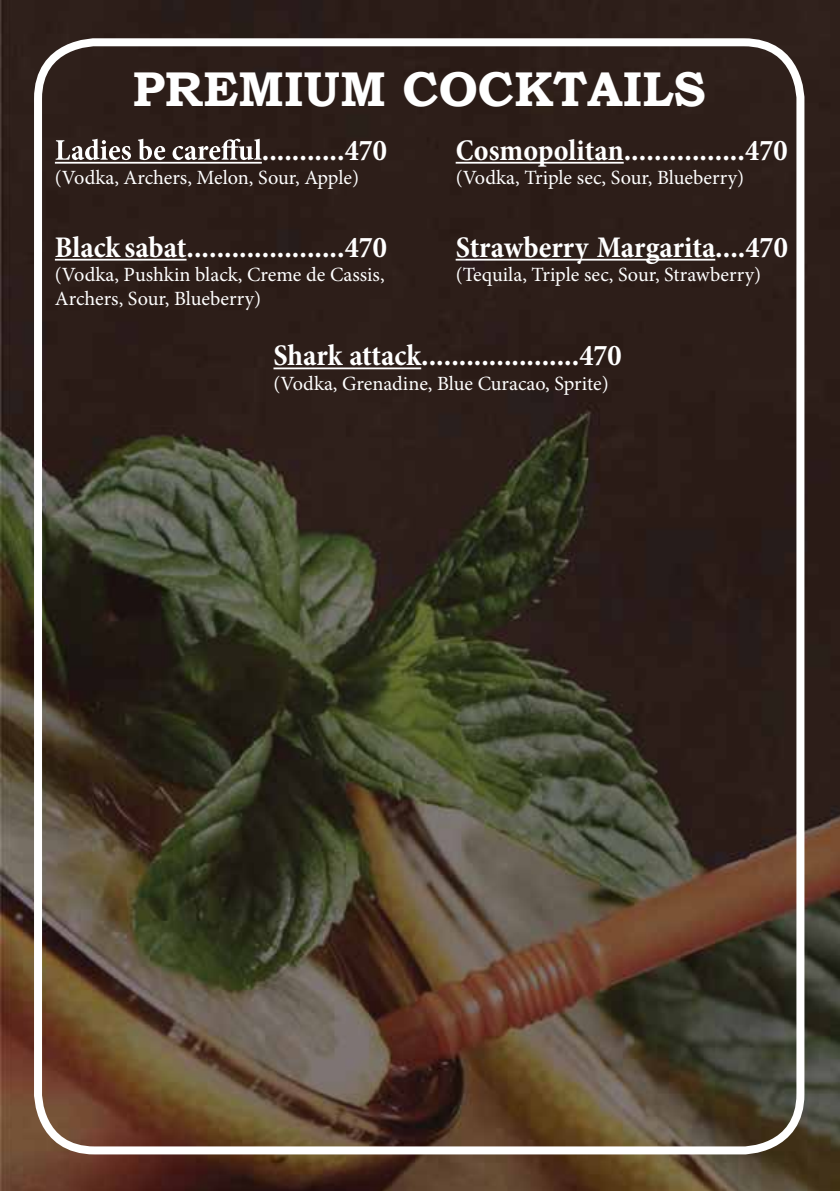
<style>
.page{position:relative;width:840px;height:1191px;background:#fff}
.page>*{position:absolute;margin:0;border:0;box-sizing:border-box;transform-origin:0 0}
.t1{font:700 48.8px "Bookman Old Style";color:#fff}
.t2{font:700 condensed 30.2px "Minion Pro";color:#fff}
.t3{font:20.2px/24.2px "Minion Pro";color:#fff}
</style>
<div class="page">
<img style="left:0;top:0;width:839px;height:1191px">
<hr style="left:55px;top:162px;width:207px;height:2px;background:#fff">
<hr style="left:55px;top:259px;width:131px;height:1px;background:#fff">
<svg style="left:56px;top:139px;width:205px;height:21px"></svg>
<hr style="left:455px;top:162px;width:168px;height:2px;background:#fff">
<hr style="left:455px;top:259px;width:260px;height:1px;background:#fff">
<hr style="left:273px;top:367px;width:148px;height:2px;background:#fff">
<div style="left:34px;top:38px;width:770px;height:1116px;border:8px solid #fff;border-radius:57px"></div>
<h1 class="t1" style="left:132px;top:54px;width:574px">PREMIUM COCKTAILS</h1>
<h2 class="t2" style="left:262px;top:129px;width:127px">...........470</h2>
<p class="t3" style="left:55px;top:165px;width:305px">(Vodka, Archers, Melon, Sour, Apple)</p>
<h2 class="t2" style="left:455px;top:129px;width:333px">Cosmopolitan................470</h2>
<p class="t3" style="left:455px;top:165px;width:290px">(Vodka, Triple sec, Sour, Blueberry)</p>
<h2 class="t2" style="left:55px;top:226px;width:333px">Black sabat.....................470</h2>
<p class="t3" style="left:55px;top:262px;width:331px">(Vodka, Pushkin black, Creme de Cassis,<br>Archers, Sour, Blueberry)</p>
<h2 class="t2" style="left:455px;top:226px;width:333px">Strawberry Margarita....470</h2>
<p class="t3" style="left:455px;top:262px;width:307px">(Tequila, Triple sec, Sour, Strawberry)</p>
<h2 class="t2" style="left:273px;top:335px;width:349px">Shark attack.....................470</h2>
<p class="t3" style="left:273px;top:371px;width:336px">(Vodka, Grenadine, Blue Curacao, Sprite)</p>
</div>
